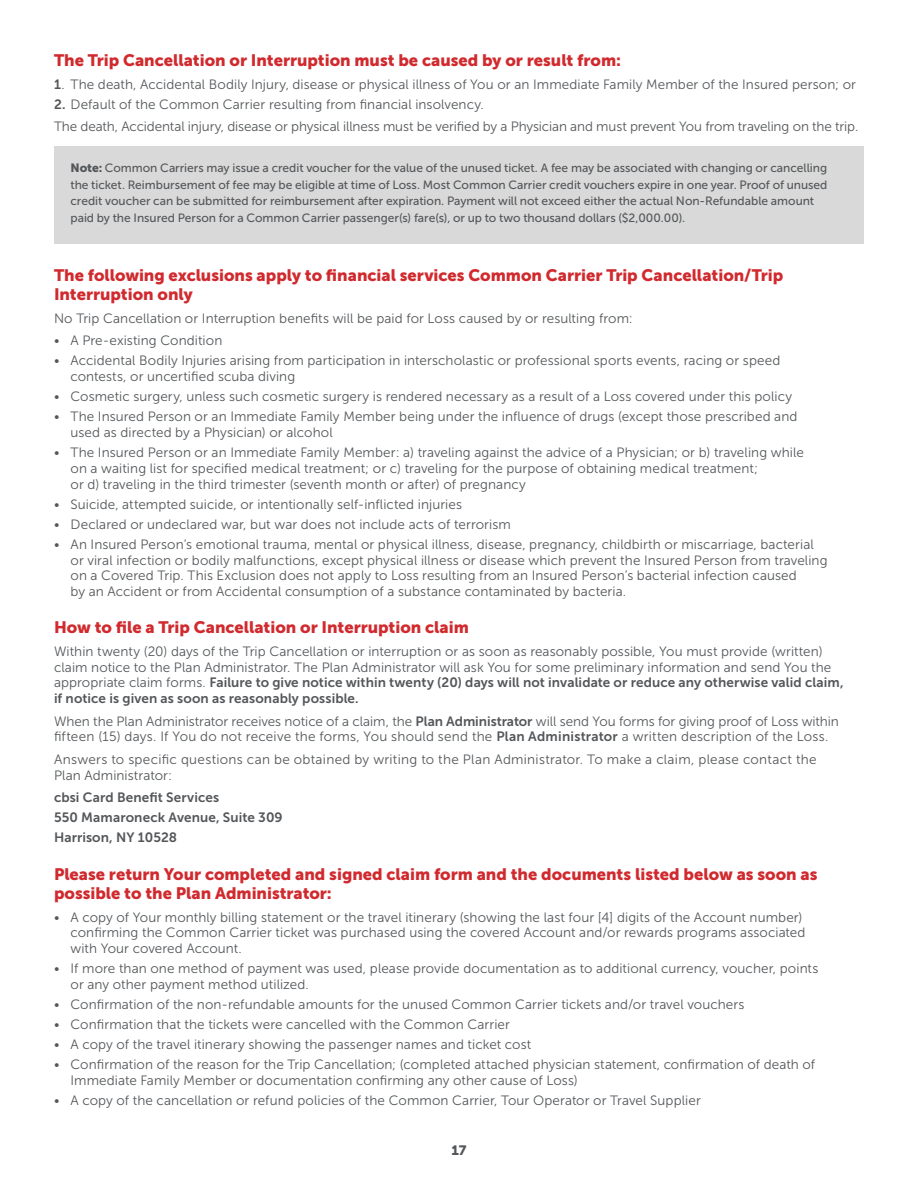
<style>
.page{position:relative;width:918px;height:1188px;background:#fff}
.page>*{position:absolute;margin:0;border:0;box-sizing:border-box;transform-origin:0 0}
.t1{font:16.5px/19.5px "Museo Sans 900";color:#d12a2e}
.t2{font:13.5px/15.8px "Museo Sans 300";letter-spacing:.005em;color:#54575a}
.t3{font:13.5px/20.1px "Museo Sans 700";letter-spacing:.005em;color:#54575a}
.t4{font:13.5px "Museo Sans 900";color:#54575a}
.t5{font:12px/16.5px "Museo Sans 500";color:#54575a}
.s1{font-family:"Museo Sans 700"}
.s2{font-family:"Museo Sans 900"}
.s3{font-family:"Museo Sans 300"}
</style>
<div class="page">
<div style="left:54px;top:147px;width:810px;height:97px;background:#d9d9d9"></div>
<p class="t1" style="left:54px;top:51px;width:569px">The Trip Cancellation or Interruption must be caused by or result from:</p>
<p class="t2" style="left:54px;top:76px;width:804px"><span class="s1">1</span>. The death, Accidental Bodily Injury, disease or physical illness of You or an Immediate Family Member of the Insured person; or</p>
<p class="t2" style="left:54px;top:93px;width:806px;line-height:22.5px"><span class="s1">2.</span> Default of the Common Carrier resulting from financial insolvency.<br>The death, Accidental injury, disease or physical illness must be verified by a Physician and must prevent You from traveling on the trip.</p>
<p class="t5" style="left:70px;top:160px;width:759px"><span class="s2">Note:</span> Common Carriers may issue a credit voucher for the value of the unused ticket. A fee may be associated with changing or cancelling the ticket. Reimbursement of fee may be eligible at time of Loss. Most Common Carrier credit vouchers expire in one year. Proof of unused credit voucher can be submitted for reimbursement after expiration. Payment will not exceed either the actual Non-Refundable amount paid by the Insured Person for a Common Carrier passenger(s) fare(s), or up to two thousand dollars ($2,000.00).</p>
<p class="t1" style="left:54px;top:265px;width:731px">The following exclusions apply to financial services Common Carrier Trip Cancellation/Trip<br>Interruption only</p>
<p class="t2" style="left:54px;top:310px;width:580px">No Trip Cancellation or Interruption benefits will be paid for Loss caused by or resulting from:</p>
<p class="t2" style="left:54px;top:333px;width:170px">• A Pre-existing Condition</p>
<p class="t2" style="left:70px;top:353px;width:711px;text-indent:-16px">• Accidental Bodily Injuries arising from participation in interscholastic or professional sports events, racing or speed contests, or uncertified scuba diving</p>
<p class="t2" style="left:54px;top:389px;width:740px">• Cosmetic surgery, unless such cosmetic surgery is rendered necessary as a result of a Loss covered under this policy</p>
<p class="t2" style="left:70px;top:409px;width:729px;text-indent:-16px">• The Insured Person or an Immediate Family Member being under the influence of drugs (except those prescribed and used as directed by a Physician) or alcohol</p>
<p class="t2" style="left:70px;top:445px;width:735px;text-indent:-16px">• The Insured Person or an Immediate Family Member: a) traveling against the advice of a Physician; or b) traveling while on a waiting list for specified medical treatment; or c) traveling for the purpose of obtaining medical treatment;<br>or d) traveling in the third trimester (seventh month or after) of pregnancy</p>
<p class="t2" style="left:54px;top:496px;width:410px">• Suicide, attempted suicide, or intentionally self-inflicted injuries</p>
<p class="t2" style="left:54px;top:516px;width:458px">• Declared or undeclared war, but war does not include acts of terrorism</p>
<p class="t2" style="left:70px;top:536px;width:759px;text-indent:-16px">• An Insured Person’s emotional trauma, mental or physical illness, disease, pregnancy, childbirth or miscarriage, bacterial or viral infection or bodily malfunctions, except physical illness or disease which prevent the Insured Person from traveling on a Covered Trip. This Exclusion does not apply to Loss resulting from an Insured Person’s bacterial infection caused<br>by an Accident or from Accidental consumption of a substance contaminated by bacteria.</p>
<p class="t1" style="left:54px;top:618px;width:416px">How to file a Trip Cancellation or Interruption claim</p>
<p class="t2" style="left:54px;top:643px;width:779px">Within twenty (20) days of the Trip Cancellation or interruption or as soon as reasonably possible, You must provide (written) claim notice to the Plan Administrator. The Plan Administrator will ask You for some preliminary information and send You the</p>
<p class="t3" style="left:54px;top:675px;width:791px;line-height:15.8px"><span class="s3">appropriate claim forms.</span> Failure to give notice within twenty (20) days will not invalidate or reduce any otherwise valid claim, if notice is given as soon as reasonably possible.</p>
<p class="t2" style="left:54px;top:713px;width:786px">When the Plan Administrator receives notice of a claim, the <span class="s1">Plan Administrator</span> will send You forms for giving proof of Loss within fifteen (15) days. If You do not receive the forms, You should send the <span class="s1">Plan Administrator</span> a written description of the Loss.</p>
<p class="t2" style="left:54px;top:752px;width:764px">Answers to specific questions can be obtained by writing to the Plan Administrator. To make a claim, please contact the<br>Plan Administrator:</p>
<p class="t3" style="left:54px;top:787px;width:230px">cbsi Card Benefit Services<br>550 Mamaroneck Avenue, Suite 309<br>Harrison, NY 10528</p>
<p class="t1" style="left:54px;top:864px;width:765px">Please return Your completed and signed claim form and the documents listed below as soon as possible to the Plan Administrator:</p>
<p class="t2" style="left:70px;top:909px;width:737px;text-indent:-16px">• A copy of Your monthly billing statement or the travel itinerary (showing the last four [4] digits of the Account number) confirming the Common Carrier ticket was purchased using the covered Account and/or rewards programs associated with Your covered Account.</p>
<p class="t2" style="left:70px;top:961px;width:749px;text-indent:-16px">• If more than one method of payment was used, please provide documentation as to additional currency, voucher, points or any other payment method utilized.</p>
<p class="t2" style="left:54px;top:997px;width:692px">• Confirmation of the non-refundable amounts for the unused Common Carrier tickets and/or travel vouchers</p>
<p class="t2" style="left:54px;top:1017px;width:457px">• Confirmation that the tickets were cancelled with the Common Carrier</p>
<p class="t2" style="left:54px;top:1037px;width:479px">• A copy of the travel itinerary showing the passenger names and ticket cost</p>
<p class="t2" style="left:70px;top:1057px;width:746px;text-indent:-16px">• Confirmation of the reason for the Trip Cancellation; (completed attached physician statement, confirmation of death of<br>Immediate Family Member or documentation confirming any other cause of Loss)</p>
<p class="t2" style="left:54px;top:1093px;width:648px">• A copy of the cancellation or refund policies of the Common Carrier, Tour Operator or Travel Supplier</p>
<p class="t4" style="left:451px;top:1143px;width:17px">17</p>
</div>
